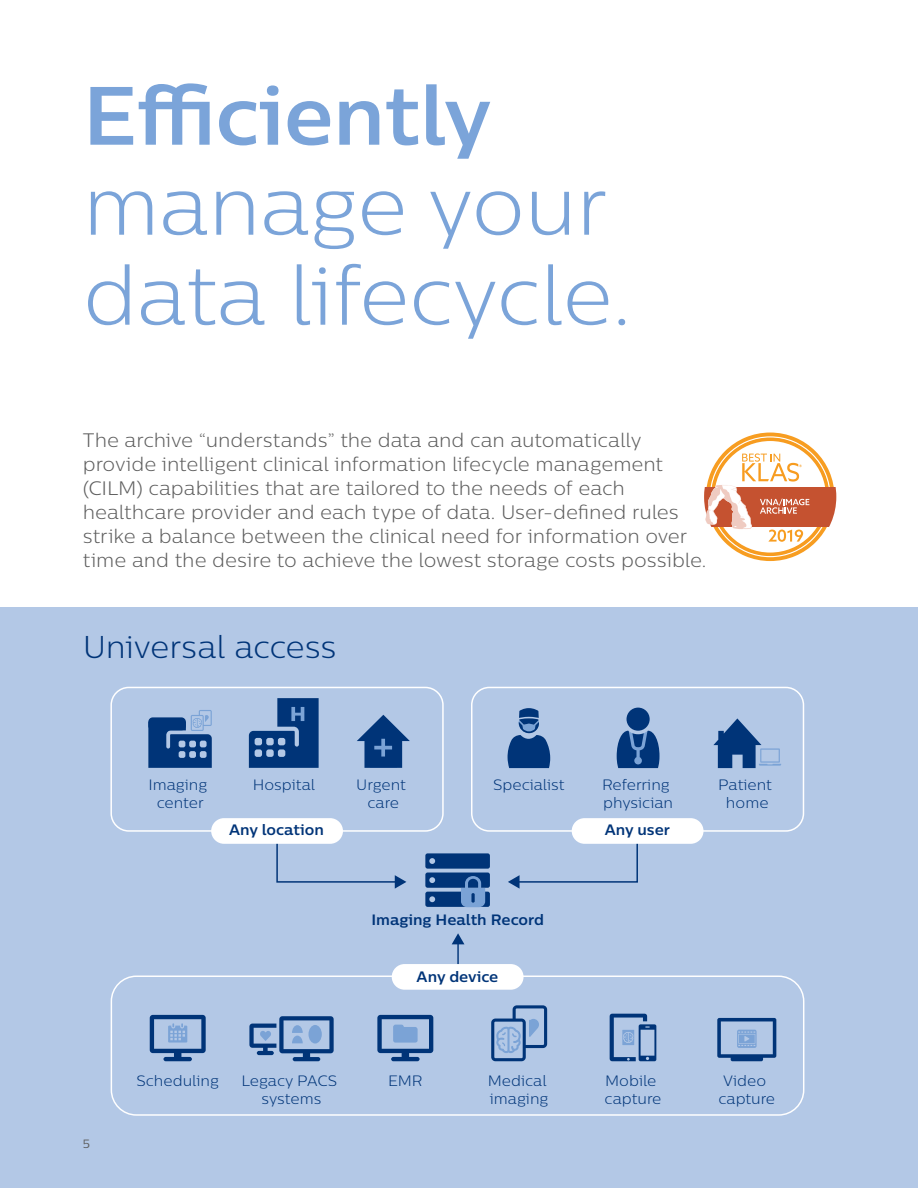
<style>
.page{position:relative;width:918px;height:1188px;background:#fff}
.page>*{position:absolute;margin:0;border:0;box-sizing:border-box;transform-origin:0 0}
._05_Main_Heading_Med{font:300 82.5px/90px "Centrale Sans";letter-spacing:-.01em;color:#7ba4d9}
._09_Check_Box_Text{font:300 31.5px "Centrale Sans";letter-spacing:-.005em;color:#003478}
._03_Introduction{font:300 19.5px/24px "Centrale Sans";letter-spacing:-.005em;color:#5d5d5d}
.t1{font:300 15px/18px "Centrale Sans";color:#003478;text-align:center}
.t2{font:700 15px "Centrale Sans";color:#003478}
.t3{font:12px "Centrale Sans";color:#5d5d5d}
.s1{font-weight:700}
</style>
<div class="page">
<div style="left:0;top:608px;width:918px;height:580px;background:#b3c8e6"></div>
<hr style="left:457px;top:943px;width:2px;height:34px;background:#003478">
<svg style="left:452px;top:933px;width:12px;height:11px"></svg>
<svg style="left:276px;top:837px;width:130px;height:52px"></svg>
<svg style="left:508px;top:832px;width:130px;height:57px"></svg>
<svg style="left:249px;top:698px;width:70px;height:70px"></svg>
<svg style="left:357px;top:715px;width:53px;height:53px"></svg>
<svg style="left:148px;top:710px;width:64px;height:58px"></svg>
<div style="left:148px;top:717px;width:38px;height:13px;background:#003478;border-radius:4px"></div>
<div style="left:425px;top:892px;width:65px;height:15px;background:#003478;border-radius:2px"></div>
<svg style="left:429px;top:896px;width:6px;height:6px"></svg>
<div style="left:425px;top:873px;width:65px;height:15px;background:#003478;border-radius:2px"></div>
<svg style="left:429px;top:877px;width:6px;height:6px"></svg>
<div style="left:425px;top:853px;width:65px;height:16px;background:#003478;border-radius:2px"></div>
<svg style="left:429px;top:858px;width:6px;height:6px"></svg>
<svg style="left:461px;top:876px;width:24px;height:31px"></svg>
<svg style="left:617px;top:707px;width:43px;height:61px"></svg>
<svg style="left:491px;top:1005px;width:56px;height:56px"></svg>
<svg style="left:249px;top:1016px;width:85px;height:45px"></svg>
<svg style="left:377px;top:1015px;width:56px;height:46px"></svg>
<svg style="left:150px;top:1015px;width:56px;height:46px"></svg>
<svg style="left:610px;top:1014px;width:46px;height:47px"></svg>
<svg style="left:717px;top:1018px;width:59px;height:43px"></svg>
<div style="left:110px;top:687px;width:334px;height:145px;border:2px solid #fff;border-radius:18px"></div>
<svg style="left:713px;top:718px;width:68px;height:50px"></svg>
<svg style="left:507px;top:708px;width:43px;height:60px"></svg>
<div style="left:471px;top:687px;width:333px;height:145px;border:2px solid #fff;border-radius:18px"></div>
<div style="left:111px;top:976px;width:693px;height:140px;border:1px solid #fff;border-radius:25px"></div>
<div style="left:211px;top:818px;width:132px;height:26px;background:#fff;border-radius:13px"></div>
<div style="left:392px;top:964px;width:132px;height:26px;background:#fff;border-radius:13px"></div>
<div style="left:572px;top:818px;width:132px;height:26px;background:#fff;border-radius:13px"></div>
<svg style="left:704px;top:487px;width:132px;height:27px"></svg>
<svg style="left:705px;top:433px;width:129px;height:128px"></svg>
<p class="_05_Main_Heading_Med" style="left:83px;top:69px;width:550px"><span class="s1">Efficiently </span>manage your data lifecycle.</p>
<p class="_03_Introduction" style="left:83px;top:427px;width:625px">The archive “understands” the data and can automatically provide intelligent clinical information lifecycle management (CILM) capabilities that are tailored to the needs of each healthcare provider and each type of data. User-defined rules strike a balance between the clinical need for information over time and the desire to achieve the lowest storage costs possible.</p>
<p class="_09_Check_Box_Text" style="left:83px;top:627px;width:255px">Universal access</p>
<p class="t1" style="left:148px;top:775px;width:60px">Imaging center</p>
<p class="t1" style="left:253px;top:775px;width:64px">Hospital</p>
<p class="t1" style="left:356px;top:775px;width:51px">Urgent care</p>
<p class="t1" style="left:493px;top:776px;width:73px">Specialist</p>
<p class="t1" style="left:602px;top:776px;width:73px;text-align:left">Referring physician</p>
<p class="t2" style="left:229px;top:820px;width:96px">Any location</p>
<p class="t2" style="left:605px;top:820px;width:67px">Any user</p>
<p class="t2" style="left:371px;top:911px;width:174px">Imaging Health Record</p>
<p class="t2" style="left:417px;top:967px;width:83px">Any device</p>
<p class="t1" style="left:718px;top:776px;width:55px">Patient home</p>
<p class="t3" style="left:83px;top:1136px;width:9px">5</p>
<p class="t1" style="left:136px;top:1072px;width:84px">Scheduling</p>
<p class="t1" style="left:388px;top:1072px;width:36px">EMR</p>
<p class="t1" style="left:605px;top:1072px;width:58px;text-align:left">Mobile capture</p>
<p class="t1" style="left:718px;top:1072px;width:58px">Video capture</p>
<p class="t1" style="left:488px;top:1072px;width:62px;text-align:left">Medical imaging</p>
<p class="t1" style="left:242px;top:1072px;width:97px">Legacy PACS systems</p>
</div>
